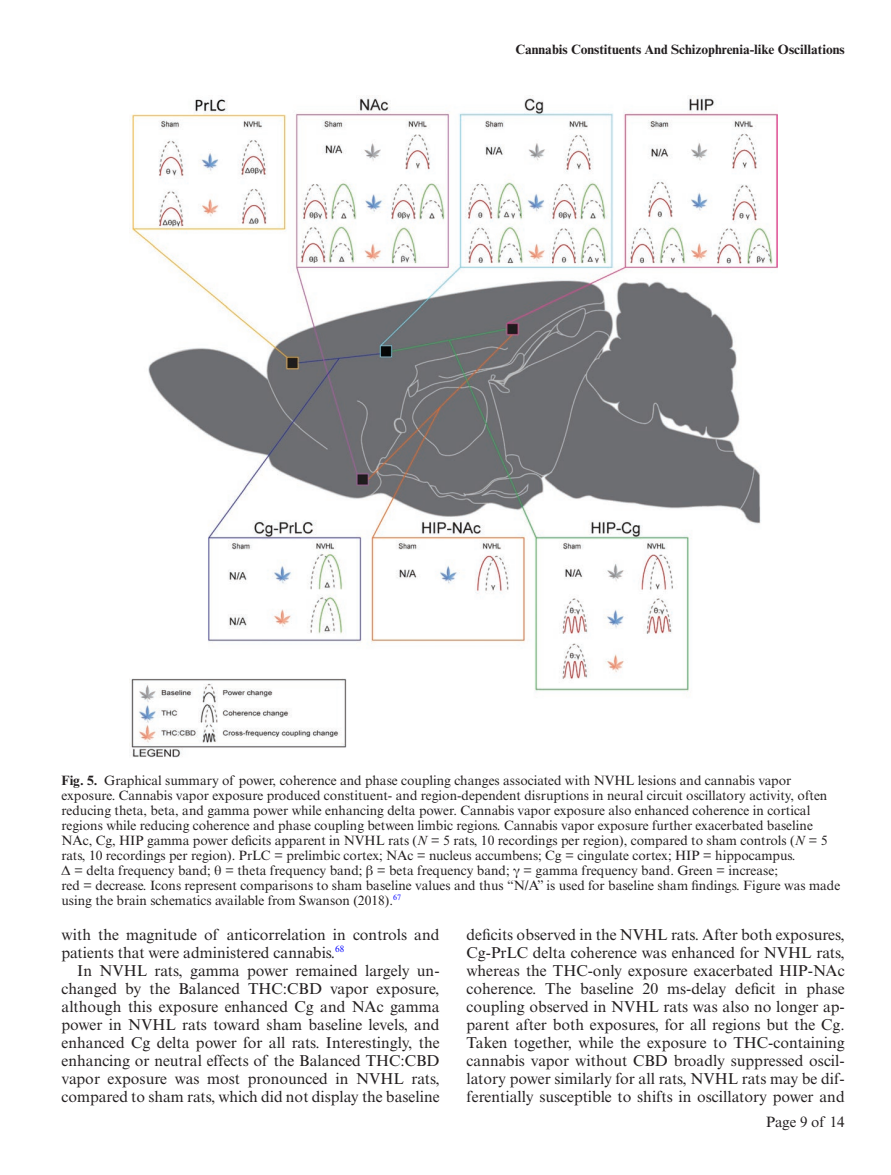
<style>
.page{position:relative;width:891px;height:1175px;background:#fff}
.page>*{position:absolute;margin:0;border:0;box-sizing:border-box;transform-origin:0 0}
.TextInd{font:15.75px/18px "Times New Roman MT Std";color:#231f20;text-align:justify}
.t1{font:15px "Times New Roman MT Std";color:#231f20}
.FigCapt{font:13.5px/15px "Times New Roman MT Std";color:#231f20}
.t2{font:700 13.5px "Times New Roman MT Std";color:#231f20}
.s1{font-weight:700}
.s2{font-style:italic}
.s3{font-family:"Gandhari Unicode"}
</style>
<div class="page">
<img style="left:129px;top:95px;width:648px;height:662px">
<p class="t2" style="left:515px;top:41px;width:331px">Cannabis Constituents And Schizophrenia-like Oscillations</p>
<p class="FigCapt" style="left:62px;top:772px;width:780px"><span class="s1">Fig. 5.</span> Graphical summary of power, coherence and phase coupling changes associated with NVHL lesions and cannabis vapor exposure. Cannabis vapor exposure produced constituent- and region-dependent disruptions in neural circuit oscillatory activity, often reducing theta, beta, and gamma power while enhancing delta power. Cannabis vapor exposure also enhanced coherence in cortical regions while reducing coherence and phase coupling between limbic regions. Cannabis vapor exposure further exacerbated baseline NAc, Cg, HIP gamma power deficits apparent in NVHL rats (<span class="s2">N</span> = 5 rats, 10 recordings per region), compared to sham controls (<span class="s2">N</span> = 5 rats, 10 recordings per region). PrLC = prelimbic cortex; NAc = nucleus accumbens; Cg = cingulate cortex; HIP = hippocampus.<br><span class="s3">Δ</span> = delta frequency band; <span class="s3">θ</span> = theta frequency band; <span class="s3">β</span> = beta frequency band; <span class="s3">γ</span> = gamma frequency band. Green = increase;<br>red = decrease. Icons represent comparisons to sham baseline values and thus “N/A” is used for baseline sham findings. Figure was made using the brain schematics available from Swanson (2018).<sup>67</sup></p>
<p class="TextInd" style="left:62px;top:925px;width:379px">with the magnitude of anticorrelation in controls and patients that were administered cannabis.<sup>68</sup></p>
<p class="TextInd" style="left:62px;top:961px;width:380px;text-indent:16px">In NVHL rats, gamma power remained largely un&shy;changed by the Balanced THC:CBD vapor exposure, although this exposure enhanced Cg and NAc gamma power in NVHL rats toward sham baseline levels, and enhanced Cg delta power for all rats. Interestingly, the enhancing or neutral effects of the Balanced THC:CBD vapor exposure was most pronounced in NVHL rats, compared to sham rats, which did not display the baseline</p>
<p class="TextInd" style="left:467px;top:925px;width:380px">deficits observed in the NVHL rats. After both exposures, Cg-PrLC delta coherence was enhanced for NVHL rats, whereas the THC-only exposure exacerbated HIP-NAc coherence. The baseline 20 ms-delay deficit in phase coupling observed in NVHL rats was also no longer ap&shy;parent after both exposures, for all regions but the Cg.<br>Taken together, while the exposure to THC-containing cannabis vapor without CBD broadly suppressed oscil&shy;latory power similarly for all rats, NVHL rats may be dif&shy;ferentially susceptible to shifts in oscillatory power and</p>
<p class="t1" style="left:766px;top:1113px;width:80px">Page 9 of 14</p>
</div>
